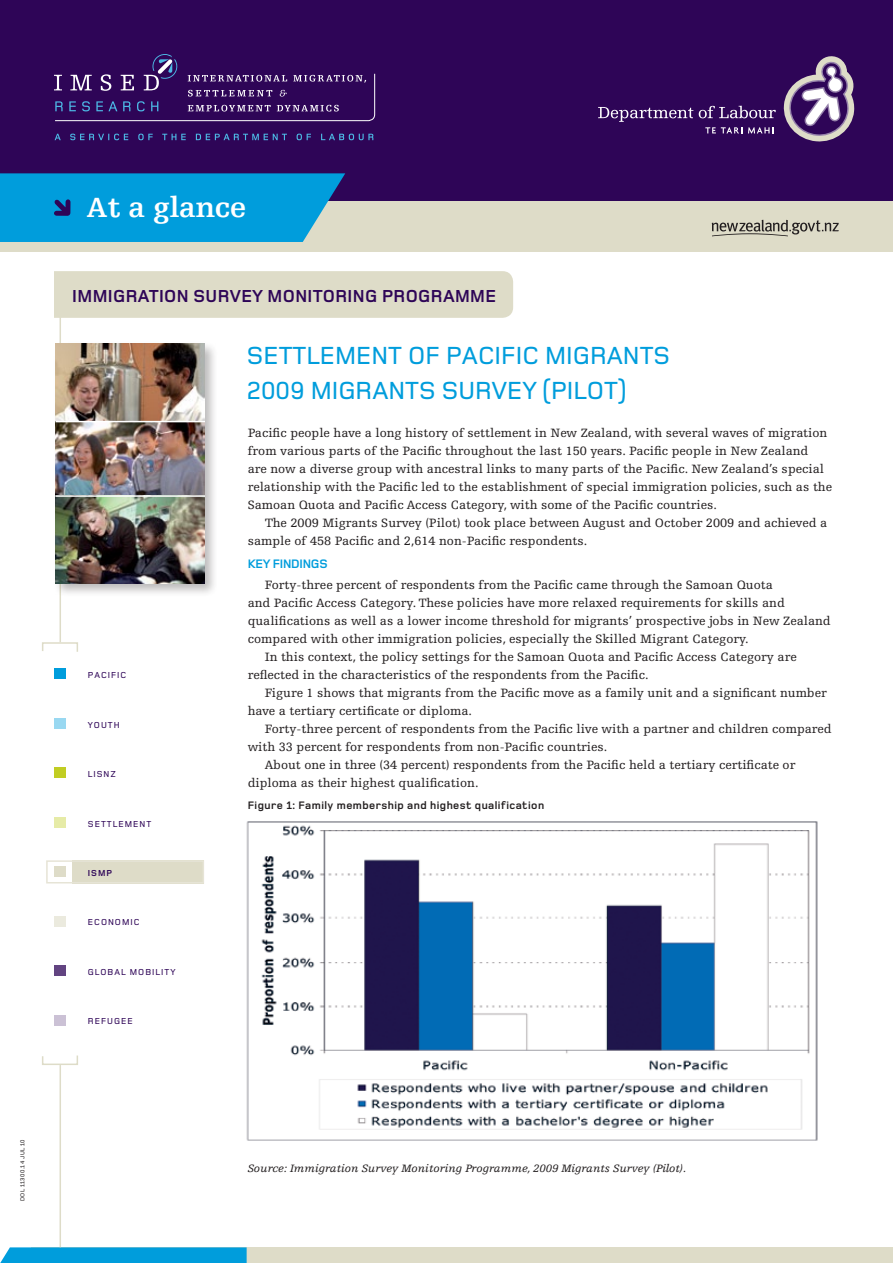
<style>
.page{position:relative;width:893px;height:1263px;background:#fff}
.page>*{position:absolute;margin:0;border:0;box-sizing:border-box;transform-origin:0 0}
.t1{font:700 29.4px "Egyptienne F";color:#fff}
.t2{font:500 25.65px/34.8px "Foundry Monoline";color:#009ddc}
.t3{font:700 18px "Foundry Monoline";letter-spacing:.02em;color:#2e0557}
.t4{font:12.75px/18px "Egyptienne F";color:#231f20}
.t5{font:700 12.75px "Foundry Monoline";color:#009ddc}
.t6{font:italic 11.25px "Egyptienne F";color:#231f20}
.t7{font:700 11.25px "Foundry Monoline";letter-spacing:.04em;color:#231f20}
.t8{font:500 9px "Foundry Monoline";color:#2e0557}
.t9{font:700 9px "Foundry Monoline";color:#2e0557}
.t10{font:500 6px "Foundry Monoline";letter-spacing:.06em;color:#231f20}
</style>
<div class="page">
<div style="left:31px;top:1247px;width:862px;height:16px;background:#dedcc8"></div>
<svg style="left:0;top:1247px;width:247px;height:16px;background:#0ba0dc"></svg>
<div style="left:0;top:0;width:893px;height:236px;background:#2e0557"></div>
<div style="left:0;top:201px;width:893px;height:51px;background:#dedcc8"></div>
<svg style="left:0;top:173px;width:345px;height:69px;background:#0b9cd8"></svg>
<svg style="left:783px;top:56px;width:72px;height:86px"></svg>
<svg style="left:699px;top:106px;width:77px;height:12px"></svg>
<svg style="left:598px;top:107px;width:95px;height:15px"></svg>
<svg style="left:705px;top:127px;width:37px;height:6px"></svg>
<svg style="left:748px;top:127px;width:26px;height:6px"></svg>
<svg style="left:712px;top:220px;width:127px;height:16px"></svg>
<svg style="left:55px;top:134px;width:318px;height:6px"></svg>
<svg style="left:54px;top:54px;width:321px;height:67px"></svg>
<div style="left:54px;top:271px;width:459px;height:47px;background:#dedcc8"></div>
<img style="left:246px;top:821px;width:572px;height:320px">
<hr style="left:60px;top:313px;width:1px;height:329px;background:#dedcc8">
<hr style="left:60px;top:1065px;width:1px;height:182px;background:#dedcc8">
<div style="left:72px;top:860px;width:131px;height:23px;background:#dedcc8"></div>
<div style="left:46px;top:860px;width:158px;height:23px;border:2px solid #e6e4d6"></div>
<svg style="left:42px;top:641px;width:36px;height:11px"></svg>
<svg style="left:42px;top:1055px;width:36px;height:11px"></svg>
<div style="left:54px;top:668px;width:11px;height:11px;background:#009ddc"></div>
<div style="left:54px;top:718px;width:11px;height:11px;background:#99d8f1"></div>
<div style="left:54px;top:767px;width:11px;height:11px;background:#c1cd23"></div>
<div style="left:54px;top:817px;width:11px;height:11px;background:#e6eba7"></div>
<div style="left:54px;top:866px;width:11px;height:11px;background:#dedcc8"></div>
<div style="left:54px;top:916px;width:11px;height:11px;background:#ebeade"></div>
<div style="left:54px;top:965px;width:11px;height:11px;background:#624481"></div>
<div style="left:54px;top:1015px;width:11px;height:11px;background:#cbc1d5"></div>
<div style="left:53px;top:341px;width:165px;height:256px;background:#231f20;opacity:.3"></div>
<img style="left:55px;top:344px;width:149px;height:239px">
<hr style="left:55px;top:421px;width:149px;height:1px;background:#fff">
<hr style="left:55px;top:495px;width:149px;height:2px;background:#fff">
<p class="t10" style="left:19px;top:1201px;width:63px;rotate:-90deg">DOL 11300.14 JUL 10</p>
<h1 class="t1" style="left:86px;top:191px;width:162px">At a glance</h1>
<h3 class="t3" style="left:72px;top:286px;width:425px">IMMIGRATION SURVEY MONITORING PROGRAMME</h3>
<p class="t8" style="left:88px;top:670px;width:7px">PACIFIC</p>
<p class="t8" style="left:88px;top:720px;width:8px">YOUT</p>
<p class="t8" style="left:114px;top:720px;width:7px">H</p>
<p class="t8" style="left:88px;top:769px;width:7px">LISN</p>
<p class="t8" style="left:111px;top:769px;width:7px">Z</p>
<p class="t8" style="left:88px;top:819px;width:8px">SETTLEMENT</p>
<p class="t9" style="left:88px;top:868px;width:26px">ISMP</p>
<p class="t8" style="left:88px;top:917px;width:8px">ECONOMIC</p>
<p class="t8" style="left:88px;top:967px;width:7px">GLO</p>
<p class="t8" style="left:108px;top:967px;width:51px">BAL MOBILITY</p>
<p class="t8" style="left:88px;top:1016px;width:8px">REFUGEE</p>
<h2 class="t2" style="left:247px;top:338px;width:425px">SETTLEMENT OF PACIFIC MIGRANTS<br>2009 M IGRANTS SURVEY (PILOT)</h2>
<p class="t4" style="left:248px;top:424px;width:586px">Pacific people have a long history of settlement in New Zealand, with several waves of migration from various parts of the Pacific throughout the last 150 years. Pacific people in New Zealand<br>are now a diverse group with ancestral links to many parts of the Pacific. New Zealand’s special relationship with the Pacific led to the establishment of special immigration policies, such as the Samoan Quota and Pacific Access Category, with some of the Pacific countries.</p>
<p class="t4" style="left:248px;top:514px;width:581px;text-indent:17px">The 2009 Migrants Survey (Pilot) took place between August and October 2009 and achieved a sample of 458 Pacific and 2,614 non-Pacific respondents.</p>
<p class="t5" style="left:248px;top:557px;width:60px">Key findings</p>
<p class="t4" style="left:265px;top:576px;width:510px">Forty-three percent of respondents from the Pacific came through the Samoan Quota</p>
<p class="t4" style="left:248px;top:594px;width:539px">and Pacific Access Category. These policies have more relaxed requirements for skills and</p>
<p class="t4" style="left:248px;top:612px;width:585px">qualifications as well as a lower income threshold for migrants’ prospective jobs in New Zealand</p>
<p class="t4" style="left:248px;top:630px;width:503px">compared with other immigration policies, especially the Skilled Migrant Category.</p>
<p class="t4" style="left:265px;top:648px;width:533px">In this context, the policy settings for the Samoan Quota and Pacific Access Category are</p>
<p class="t4" style="left:248px;top:666px;width:402px">reflected in the characteristics of the respondents from the Pacific.</p>
<p class="t4" style="left:265px;top:684px;width:564px">Figure 1 shows that migrants from the Pacific move as a family unit and a significant number</p>
<p class="t4" style="left:248px;top:702px;width:226px">have a tertiary certificate or diploma.</p>
<p class="t4" style="left:265px;top:720px;width:568px">Forty-three percent of respondents from the Pacific live with a partner and children compared</p>
<p class="t4" style="left:248px;top:738px;width:361px">with 33 percent for respondents from non-Pacific countries.</p>
<p class="t4" style="left:265px;top:756px;width:532px">About one in three (34 percent) respondents from the Pacific held a tertiary certificate or</p>
<p class="t4" style="left:248px;top:774px;width:232px">diploma as their highest qualification.</p>
<p class="t7" style="left:248px;top:799px;width:298px">Figure 1: Family membership and highest qualification</p>
<p class="t6" style="left:248px;top:1162px;width:440px">Source: Immigration Survey Monitoring Programme, 2009 Migrants Survey (Pilot).</p>
</div>
